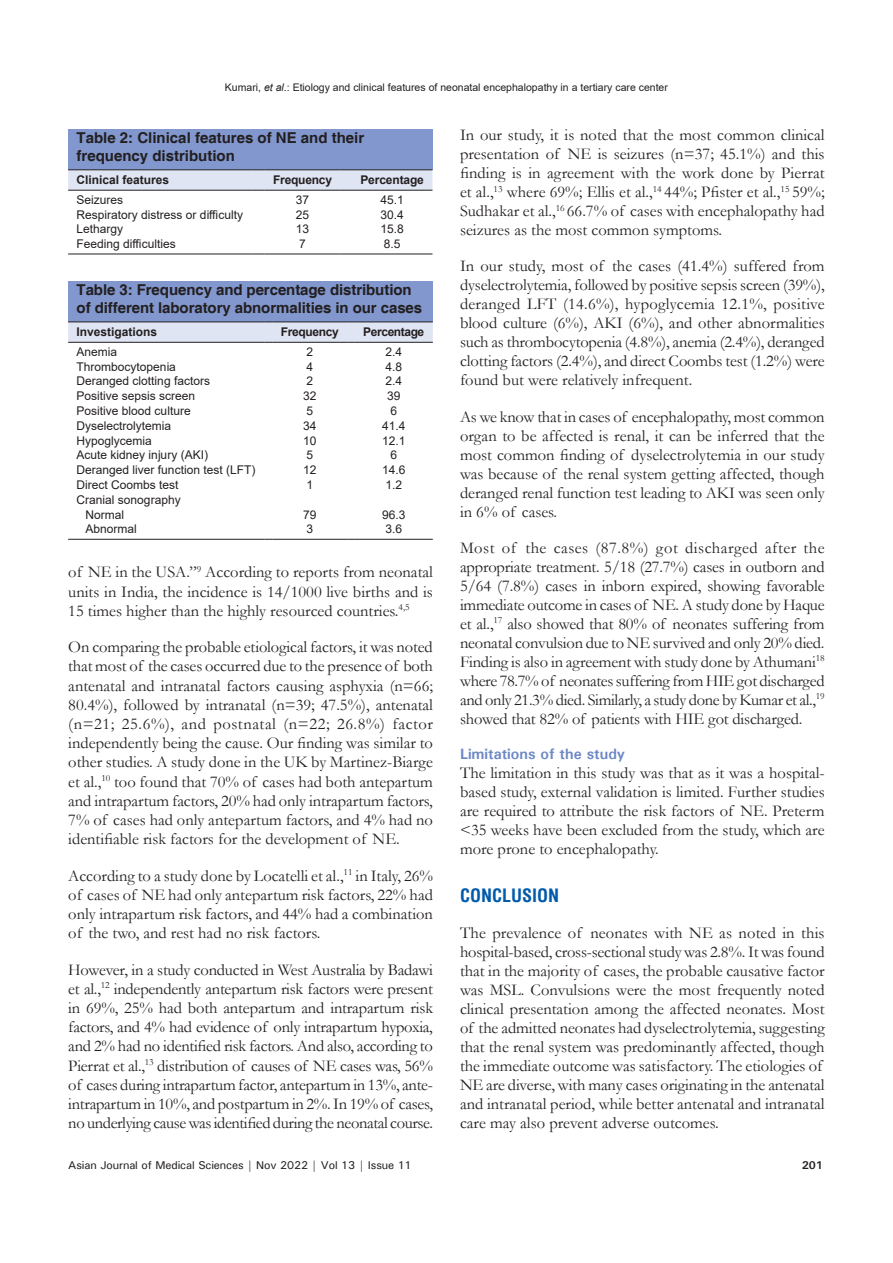
<style>
.page{position:relative;width:893px;height:1263px;background:#fff}
.page>*{position:absolute;margin:0;border:0;box-sizing:border-box;transform-origin:0 0}
.t1{font:700 condensed 18px "Helvetica";color:#015aaa}
.TX{font:16.5px/19px "Garamond";color:#231f20;text-align:justify}
.TT{font:700 15px/18px "Helvetica";letter-spacing:-.005em;color:#231f20}
.t2{font:700 15px "Univers";color:#6d88c5}
.TB{font:12px "Arial";color:#231f20}
.TCH{font:700 12px "Arial";letter-spacing:-.01em;color:#231f20}
.TBL{font:12px "Arial";color:#231f20}
.TCH-2{font:700 12px "Arial";letter-spacing:-.035em;color:#231f20}
.t3{font:500 11.25px "Univers";letter-spacing:-.01em;color:#231f20}
.t4{font:700 11.25px "Univers";color:#231f20}
.t5{font:10.5px "Arial";color:#231f20}
.s1{font-style:italic}
</style>
<div class="page">
<div style="left:68px;top:281px;width:365px;height:41px;background:#8197cd"></div>
<hr style="left:68px;top:539px;width:197px;height:1px;background:#231f20">
<hr style="left:272px;top:539px;width:75px;height:1px;background:#231f20">
<hr style="left:355px;top:539px;width:78px;height:1px;background:#231f20">
<svg style="left:68px;top:322px;width:365px;height:21px;background:#d4d8e5"></svg>
<hr style="left:355px;top:322px;width:78px;height:1px;background:#231f20">
<div style="left:68px;top:129px;width:364px;height:41px;background:#8197cd"></div>
<hr style="left:68px;top:254px;width:184px;height:1px;background:#231f20">
<svg style="left:252px;top:254px;width:13px;height:1px"></svg>
<hr style="left:265px;top:254px;width:76px;height:1px;background:#231f20">
<hr style="left:352px;top:254px;width:80px;height:1px;background:#231f20">
<svg style="left:68px;top:169px;width:364px;height:22px;background:#cfd3e0"></svg>
<hr style="left:352px;top:169px;width:80px;height:1px;background:#231f20">
<p class="t5" style="left:225px;top:80px;width:444px">Kumari, <span class="s1">et al</span>.: Etiology and clinical features of neonatal encephalopathy in a tertiary care center</p>
<p class="TT" style="left:77px;top:130px;width:289px">Table 2: Clinical features of NE and their frequency distribution</p>
<p class="TCH" style="left:77px;top:171px;width:94px">Clinical features</p>
<p class="TCH" style="left:273px;top:171px;width:61px">Frequency</p>
<p class="TCH" style="left:360px;top:171px;width:65px">Percentage</p>
<p class="TB" style="left:77px;top:191px;width:48px">Seizures</p>
<p class="TB" style="left:296px;top:191px;width:15px">37</p>
<p class="TB" style="left:381px;top:191px;width:25px">45.1</p>
<p class="TB" style="left:77px;top:206px;width:168px">Respiratory distress or difficulty</p>
<p class="TB" style="left:296px;top:206px;width:15px">25</p>
<p class="TB" style="left:381px;top:206px;width:25px">30.4</p>
<p class="TB" style="left:77px;top:221px;width:48px">Lethargy</p>
<p class="TB" style="left:296px;top:221px;width:15px">13</p>
<p class="TB" style="left:381px;top:221px;width:25px">15.8</p>
<p class="TBL" style="left:77px;top:235px;width:101px">Feeding difficulties</p>
<p class="TBL" style="left:299px;top:235px;width:8px">7</p>
<p class="TBL" style="left:384px;top:235px;width:18px">8.5</p>
<p class="TT" style="left:77px;top:282px;width:347px">Table 3: Frequency and percentage distribution of different laboratory abnormalities in our cases</p>
<p class="TCH" style="left:77px;top:323px;width:82px">Investigations</p>
<p class="TCH" style="left:281px;top:323px;width:60px">Frequency</p>
<p class="TCH-2" style="left:363px;top:323px;width:63px">Percentage</p>
<p class="TB" style="left:77px;top:343px;width:42px">Anemia</p>
<p class="TB" style="left:306px;top:343px;width:8px">2</p>
<p class="TB" style="left:385px;top:343px;width:18px">2.4</p>
<p class="TB" style="left:77px;top:358px;width:101px">Thrombocytopenia</p>
<p class="TB" style="left:306px;top:358px;width:8px">4</p>
<p class="TB" style="left:385px;top:358px;width:18px">4.8</p>
<p class="TB" style="left:77px;top:373px;width:135px">Deranged clotting factors</p>
<p class="TB" style="left:306px;top:373px;width:8px">2</p>
<p class="TB" style="left:385px;top:373px;width:18px">2.4</p>
<p class="TB" style="left:77px;top:388px;width:120px">Positive sepsis screen</p>
<p class="TB" style="left:303px;top:388px;width:15px">32</p>
<p class="TB" style="left:387px;top:388px;width:15px">39</p>
<p class="TB" style="left:77px;top:402px;width:116px">Positive blood culture</p>
<p class="TB" style="left:306px;top:402px;width:8px">5</p>
<p class="TB" style="left:390px;top:402px;width:8px">6</p>
<p class="TB" style="left:77px;top:417px;width:96px">Dyselectrolytemia</p>
<p class="TB" style="left:303px;top:417px;width:15px">34</p>
<p class="TB" style="left:382px;top:417px;width:25px">41.4</p>
<p class="TB" style="left:77px;top:432px;width:77px">Hypoglycemia</p>
<p class="TB" style="left:303px;top:432px;width:15px">10</p>
<p class="TB" style="left:382px;top:432px;width:25px">12.1</p>
<p class="TB" style="left:77px;top:447px;width:133px">Acute kidney injury (AKI)</p>
<p class="TB" style="left:306px;top:447px;width:8px">5</p>
<p class="TB" style="left:390px;top:447px;width:8px">6</p>
<p class="TB" style="left:77px;top:462px;width:180px">Deranged liver function test (LFT)</p>
<p class="TB" style="left:303px;top:462px;width:15px">12</p>
<p class="TB" style="left:382px;top:462px;width:25px">14.6</p>
<p class="TB" style="left:77px;top:476px;width:104px">Direct Coombs test</p>
<p class="TB" style="left:306px;top:476px;width:8px">1</p>
<p class="TB" style="left:385px;top:476px;width:18px">1.2</p>
<p class="TB" style="left:77px;top:491px;width:106px">Cranial sonography</p>
<p class="TB" style="left:86px;top:506px;width:40px">Normal</p>
<p class="TB" style="left:303px;top:506px;width:15px">79</p>
<p class="TB" style="left:382px;top:506px;width:25px">96.3</p>
<p class="TBL" style="left:86px;top:521px;width:53px">Abnormal</p>
<p class="TBL" style="left:306px;top:521px;width:8px">3</p>
<p class="TBL" style="left:385px;top:521px;width:18px">3.6</p>
<p class="TX" style="left:68px;top:562px;width:366px">of NE in the USA.”<sup>9</sup> According to reports from neonatal units in India, the incidence is 14/1000 live births and is 15 times higher than the highly resourced countries.<sup>4,5</sup></p>
<p class="TX" style="left:68px;top:637px;width:366px">On comparing the probable etiological factors, it was noted that most of the cases occurred due to the presence of both antenatal and intranatal factors causing asphyxia (n=66; 80.4%), followed by intranatal (n=39; 47.5%), antenatal (n=21; 25.6%), and postnatal (n=22; 26.8%) factor independently being the cause. Our finding was similar to other studies. A study done in the UK by Martinez-Biarge et al.,<sup>10</sup> too found that 70% of cases had both antepartum and intrapartum factors, 20% had only intrapartum factors, 7% of cases had only antepartum factors, and 4% had no identifiable risk factors for the development of NE.</p>
<p class="TX" style="left:68px;top:865px;width:366px">According to a study done by Locatelli et al.,<sup>11</sup> in Italy, 26% of cases of NE had only antepartum risk factors, 22% had only intrapartum risk factors, and 44% had a combination of the two, and rest had no risk factors.</p>
<p class="TX" style="left:68px;top:959px;width:366px">However, in a study conducted in West Australia by Badawi et al.,<sup>12</sup> independently antepartum risk factors were present in 69%, 25% had both antepartum and intrapartum risk factors, and 4% had evidence of only intrapartum hypoxia, and 2% had no identified risk factors. And also, according to Pierrat et al.,<sup>13</sup> distribution of causes of NE cases was, 56% of cases during intrapartum factor, antepartum in 13%, ante&shy;intrapartum in 10%, and postpartum in 2%. In 19% of cases, no underlying cause was identified during the neonatal course.</p>
<p class="TX" style="left:460px;top:125px;width:366px">In our study, it is noted that the most common clinical presentation of NE is seizures (n=37; 45.1%) and this finding is in agreement with the work done by Pierrat et al.,<sup>13</sup> where 69%; Ellis et al.,<sup>14</sup> 44%; Pfister et al.,<sup>15</sup> 59%; Sudhakar et al.,<sup>16</sup> 66.7% of cases with encephalopathy had seizures as the most common symptoms.</p>
<p class="TX" style="left:460px;top:256px;width:366px">In our study, most of the cases (41.4%) suffered from dyselectrolytemia, followed by positive sepsis screen (39%), deranged LFT (14.6%), hypoglycemia 12.1%, positive blood culture (6%), AKI (6%), and other abnormalities such as thrombocytopenia (4.8%), anemia (2.4%), deranged clotting factors (2.4%), and direct Coombs test (1.2%) were found but were relatively infrequent.</p>
<p class="TX" style="left:460px;top:406px;width:366px">As we know that in cases of encephalopathy, most common organ to be affected is renal, it can be inferred that the most common finding of dyselectrolytemia in our study was because of the renal system getting affected, though deranged renal function test leading to AKI was seen only in 6% of cases.</p>
<p class="TX" style="left:460px;top:538px;width:366px">Most of the cases (87.8%) got discharged after the appropriate treatment. 5/18 (27.7%) cases in outborn and 5/64 (7.8%) cases in inborn expired, showing favorable immediate outcome in cases of NE. A study done by Haque et al.,<sup>17</sup> also showed that 80% of neonates suffering from neonatal convulsion due to NE survived and only 20% died.<br>Finding is also in agreement with study done by Athumani<sup>18 </sup>where 78.7% of neonates suffering from HIE got discharged and only 21.3% died. Similarly, a study done by Kumar et al.,<sup>19 </sup>showed that 82% of patients with HIE got discharged.</p>
<h2 class="t2" style="left:460px;top:745px;width:167px">Limitations of the study</h2>
<p class="TX" style="left:460px;top:763px;width:366px">The limitation in this study was that as it was a hospital&shy;based study, external validation is limited. Further studies are required to attribute the risk factors of NE. Preterm &lt;35 weeks have been excluded from the study, which are more prone to encephalopathy.</p>
<h1 class="t1" style="left:460px;top:883px;width:101px">CONCLUSION</h1>
<p class="TX" style="left:460px;top:923px;width:366px;text-align:left">The prevalence of neonates with NE as noted in this hospital-based, cross-sectional study was 2.8%. It was found that in the majority of cases, the probable causative factor was MSL. Convulsions were the most frequently noted clinical presentation among the affected neonates. Most of the admitted neonates had dyselectrolytemia, suggesting that the renal system was predominantly affected, though the immediate outcome was satisfactory. The etiologies of NE are diverse, with many cases originating in the antenatal and intranatal period, while better antenatal and intranatal care may also prevent adverse outcomes.</p>
<p class="t3" style="left:68px;top:1157px;width:345px">Asian Journal of Medical Sciences | Nov 2022 | Vol 13 | Issue 11</p>
<p class="t4" style="left:802px;top:1157px;width:23px">201</p>
</div>
